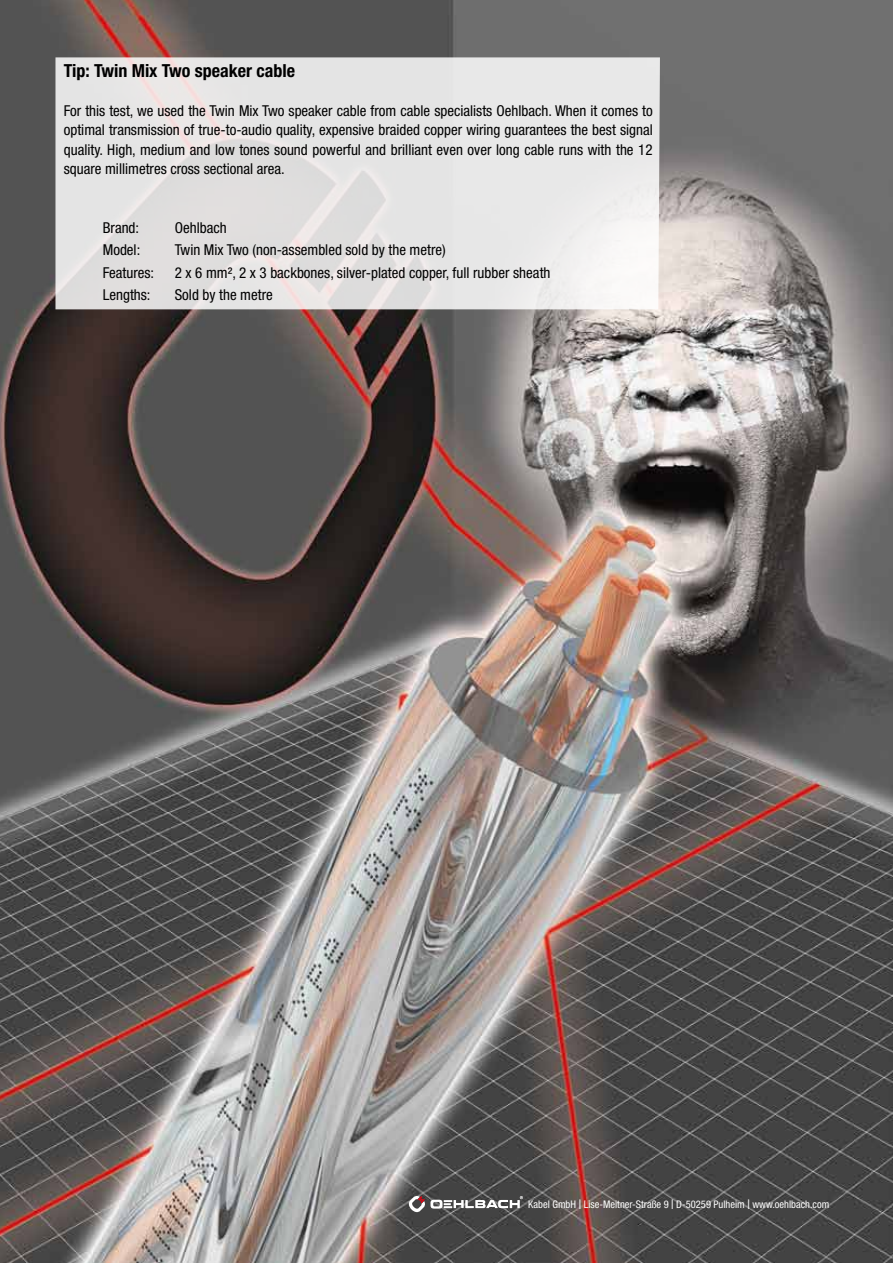
<style>
.page{position:relative;width:893px;height:1263px;background:#fff}
.page>*{position:absolute;margin:0;border:0;box-sizing:border-box;transform-origin:0 0}
.t1{font:700 condensed 18px "Helvetica Neue LT Pro";color:#000}
.t2{font:condensed 15px/19.5px "Helvetica Neue LT Pro";color:#000;text-align:justify}
.t3{font:condensed 10.5px "Helvetica Neue LT Pro";color:#fff}
.s1{font-weight:300;font-size:13.5px}
</style>
<div class="page">
<img style="left:0;top:0;width:893px;height:1263px">
<svg style="left:409px;top:1196px;width:114px;height:16px"></svg>
<svg style="left:55px;top:57px;width:605px;height:252px;background:#e5e4e4"></svg>
<p class="t1" style="left:64px;top:59px;width:233px">Tip: Twin Mix Two speaker cable</p>
<p class="t2" style="left:64px;top:100px;width:590px">For this test, we used the Twin Mix Two speaker cable from cable specialists Oehlbach. When it comes to optimal transmission of true-to-audio quality, expensive braided copper wiring guarantees the best signal quality. High, medium and low tones sound powerful and brilliant even over long cable runs with the 12 square millimetres cross sectional area.</p>
<p class="t2" style="left:103px;top:217px;width:38px">Brand:</p>
<p class="t2" style="left:175px;top:217px;width:53px">Oehlbach</p>
<p class="t2" style="left:103px;top:240px;width:39px">Model:</p>
<p class="t2" style="left:175px;top:240px;width:272px">Twin Mix Two (non-assembled sold by the metre)</p>
<p class="t2" style="left:103px;top:262px;width:53px">Features:</p>
<p class="t2" style="left:175px;top:262px;width:377px">2 x 6 mm², 2 x 3 backbones, silver-plated copper, full rubber sheath</p>
<p class="t2" style="left:103px;top:285px;width:49px">Lengths:</p>
<p class="t2" style="left:175px;top:285px;width:99px">Sold by the metre</p>
<p class="t3" style="left:528px;top:1198px;width:303px">Kabel GmbH <span class="s1">I</span> Lise-Meitner-Straße 9 <span class="s1">I</span> D-50259 Pulheim <span class="s1">I</span> www.oehlbach.com</p>
</div>
